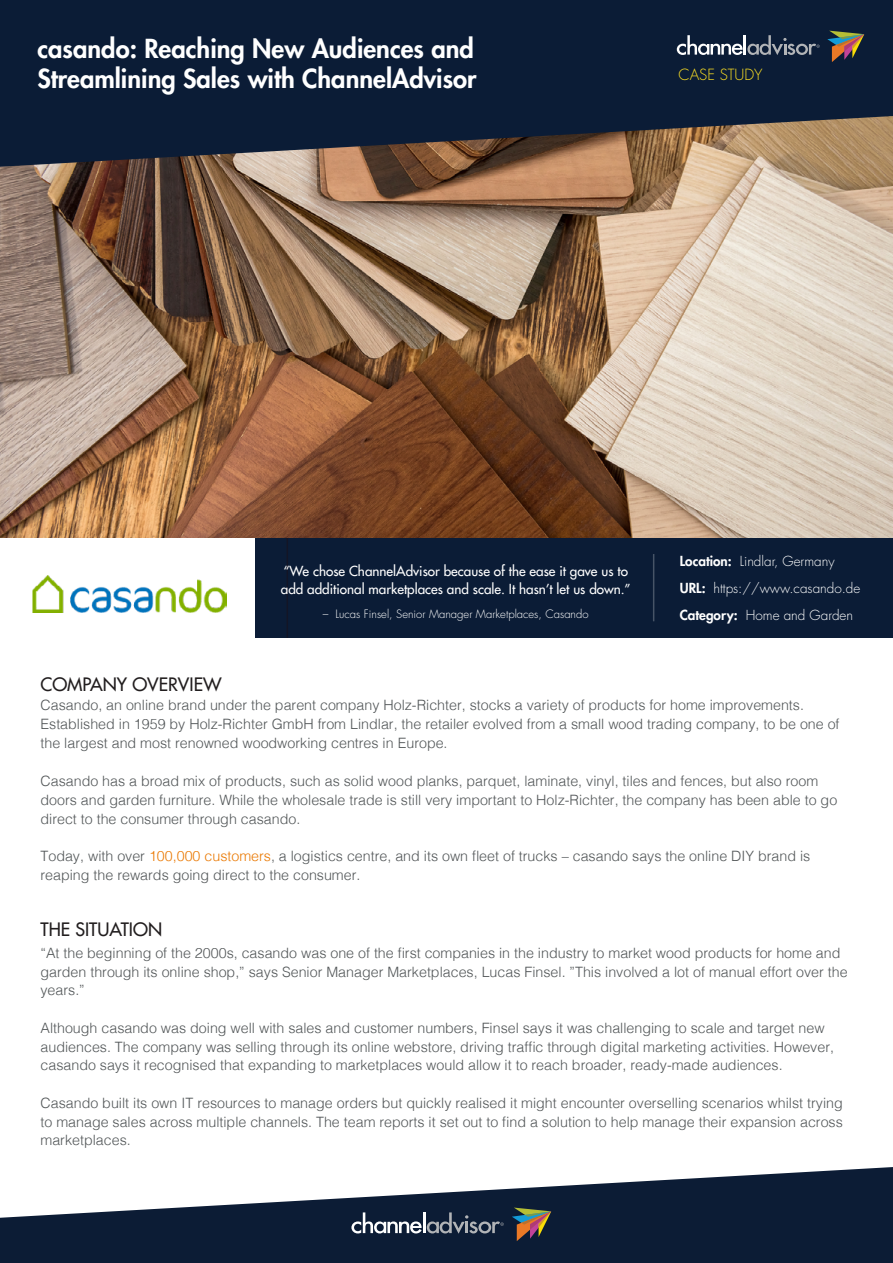
<style>
.page{position:relative;width:893px;height:1263px;background:#fff}
.page>*{position:absolute;margin:0;border:0;box-sizing:border-box;transform-origin:0 0}
.t1{font:800 25.5px/30.6px "Futura Std";color:#fff}
.t2{font:500 18px "Futura Std";color:#221e1f}
.t3{font:300 15px "Futura Std";color:#fee122}
.t4{font:300 14.25px/18.8px "Helvetica";color:#515557}
.t5{font:500 13.5px/18px "Futura Std";color:#fff}
.t6{font:300 13.5px/27px "Futura Std";color:#fff}
.t7{font:300 11.25px "Futura Std";color:#fff}
.s1{font-weight:800}
.s2{font-style:inherit}
.s3{color:#ea7800}
</style>
<div class="page">
<img style="left:0;top:167px;width:893px;height:371px">
<svg style="left:0;top:0;width:893px;height:167px;fill:#0b1c36"></svg>
<svg style="left:827px;top:31px;width:37px;height:31px"></svg>
<svg style="left:677px;top:35px;width:143px;height:20px"></svg>
<div style="left:256px;top:538px;width:637px;height:100px;background:#0b1c36"></div>
<svg style="left:0;top:1167px;width:893px;height:96px;fill:#0c1c35"></svg>
<svg style="left:512px;top:1207px;width:39px;height:34px"></svg>
<svg style="left:351px;top:1212px;width:153px;height:22px"></svg>
<hr style="left:653px;top:554px;width:1px;height:67px;background:#fff">
<hr style="left:286px;top:538px;width:2px;height:100px;background:#220c0d">
<img style="left:32px;top:576px;width:195px;height:36px">
<h1 class="t1" style="left:38px;top:33px;width:440px">casando: Reaching New Audiences and<br>Streamlining Sales with ChannelAdvisor</h1>
<p class="t3" style="left:679px;top:65px;width:86px">CASE STUDY</p>
<p class="t5" style="left:281px;top:562px;width:351px">“We chose ChannelAdvisor because of the ease it gave us to add additional marketplaces and scale. It hasn’t let us down.”</p>
<p class="t7" style="left:323px;top:607px;width:267px">– Lucas Finsel, Senior Manager Marketplaces, Casando</p>
<p class="t6" style="left:680px;top:548px;width:182px"><span class="s1">Location:</span> Lindlar, Germany<br><span class="s1">URL:</span> https://www.casando.de<br><span class="s1">Category:</span> Home and Garden</p>
<p class="t2" style="left:41px;top:673px;width:183px">COMPANY OVERVIEW</p>
<p class="t4" style="left:41px;top:694px;width:801px;line-height:19.4px">Casando, an online brand under the parent company Holz-Richter, stocks a variety of products for home improvements.<br>Established in 1959 by Holz-Richter GmbH from Lindlar, the retailer evolved from a small wood trading company, to be one of the largest and most renowned woodworking centres in Europe<span class="s2">.</span></p>
<p class="t4" style="left:41px;top:770px;width:798px">Casando has a broad mix of products, such as solid wood planks, parquet, laminate, vinyl, tiles and fences, but also room doors and garden furniture. While the wholesale trade is still very important to Holz-Richter, the company has been able to go direct to the consumer through casando.</p>
<p class="t4" style="left:41px;top:845px;width:771px">Today, with over <span class="s3">100,000 customers</span>, a logistics centre, and its own fleet of trucks – casando says the online DIY brand is reaping the rewards going direct to the consumer.</p>
<p class="t2" style="left:41px;top:918px;width:123px">THE SITUATION</p>
<p class="t4" style="left:41px;top:942px;width:809px">“At the beginning of the 2000s, casando was one of the first companies in the industry to market wood products for home and garden through its online shop,” says Senior Manager Marketplaces, Lucas Finsel. ”This involved a lot of manual effort over the years.”</p>
<p class="t4" style="left:41px;top:1017px;width:795px">Although casando was doing well with sales and customer numbers, Finsel says it was challenging to scale and target new audiences. The company was selling through its online webstore, driving traffic through digital marketing activities. However, casando says it recognised that expanding to marketplaces would allow it to reach broader, ready-made audiences.</p>
<p class="t4" style="left:41px;top:1092px;width:804px;text-align:justify">Casando built its own IT resources to manage orders but quickly realised it might encounter overselling scenarios whilst trying to manage sales across multiple channels. The team reports it set out to find a solution to help manage their expansion across marketplaces.</p>
</div>
